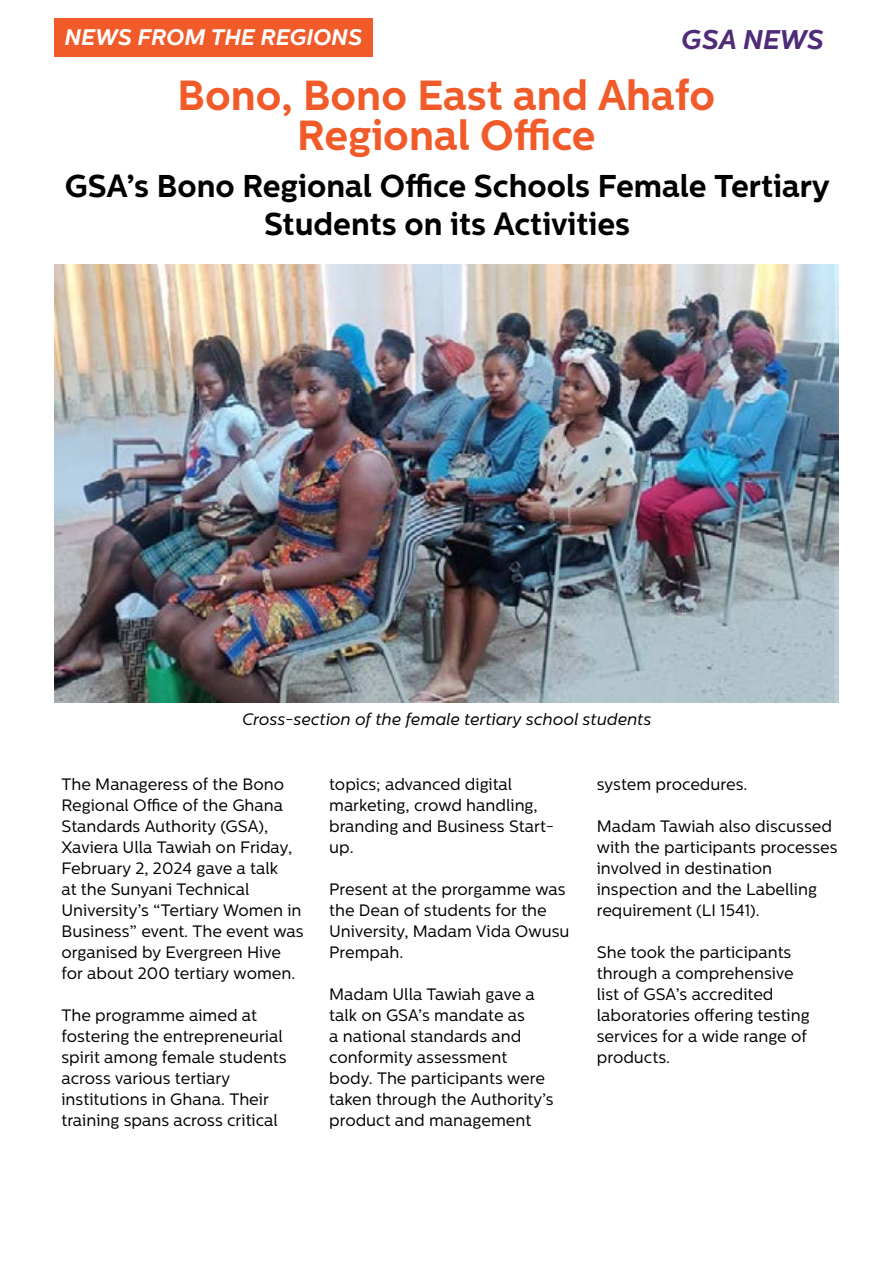
<style>
.page{position:relative;width:893px;height:1263px;background:#fff}
.page>*{position:absolute;margin:0;border:0;box-sizing:border-box;transform-origin:0 0}
.t1{font:700 42px/40.5px "Centrale Sans";color:#f15a29;text-align:center}
.t2{font:700 31.5px/37.5px "Centrale Sans";color:#000;text-align:center}
.t3{font:italic 700 27px "Centrale Sans";color:#4e2c78}
.t4{font:italic 700 22.5px "Centrale Sans";color:#fff}
.t5{font:16.5px/21px "Centrale Sans";color:#000}
.t6{font:italic 16.5px "Centrale Sans";color:#000}
</style>
<div class="page">
<div style="left:54px;top:18px;width:319px;height:38px;background:#f15a29"></div>
<img style="left:54px;top:264px;width:785px;height:438px">
<h3 class="t4" style="left:64px;top:23px;width:299px">NEWS FROM THE REGIONS</h3>
<h1 class="t1" style="left:178px;top:74px;width:539px">Bono, Bono East and Ahafo<br>Regional Office</h1>
<h2 class="t2" style="left:65px;top:167px;width:766px">GSA’s Bono Regional Office Schools Female Tertiary<br>Students on its Activities</h2>
<h3 class="t3" style="left:680px;top:23px;width:144px">GSA NEWS</h3>
<p class="t6" style="left:242px;top:710px;width:411px">Cross-section of the female tertiary school students</p>
<p class="t5" style="left:62px;top:773px;width:244px">The Manageress of the Bono<br>Regional Office of the Ghana<br>Standards Authority (GSA),<br>Xaviera Ulla Tawiah on Friday,<br>February 2, 2024 gave a talk<br>at the Sunyani Technical<br>University’s “Tertiary Women in<br>Business” event. The event was organised by Evergreen Hive for about 200 tertiary women.</p>
<p class="t5" style="left:62px;top:1004px;width:227px">The programme aimed at fostering the entrepreneurial spirit among female students across various tertiary institutions in Ghana. Their training spans across critical</p>
<p class="t5" style="left:329px;top:773px;width:226px">topics; advanced digital marketing, crowd handling, branding and Business Start&shy;up.</p>
<p class="t5" style="left:329px;top:878px;width:242px">Present at the prorgamme was the Dean of students for the<br>University, Madam Vida Owusu<br>Prempah.</p>
<p class="t5" style="left:329px;top:983px;width:226px">Madam Ulla Tawiah gave a talk on GSA’s mandate as<br>a national standards and conformity assessment body. The participants were taken through the Authority’s product and management</p>
<p class="t5" style="left:597px;top:773px;width:152px">system procedures.</p>
<p class="t5" style="left:597px;top:815px;width:242px">Madam Tawiah also discussed with the participants processes involved in destination inspection and the Labelling requirement (LI 1541).</p>
<p class="t5" style="left:597px;top:941px;width:214px">She took the participants through a comprehensive list of GSA’s accredited laboratories offering testing services for a wide range of products.</p>
</div>
